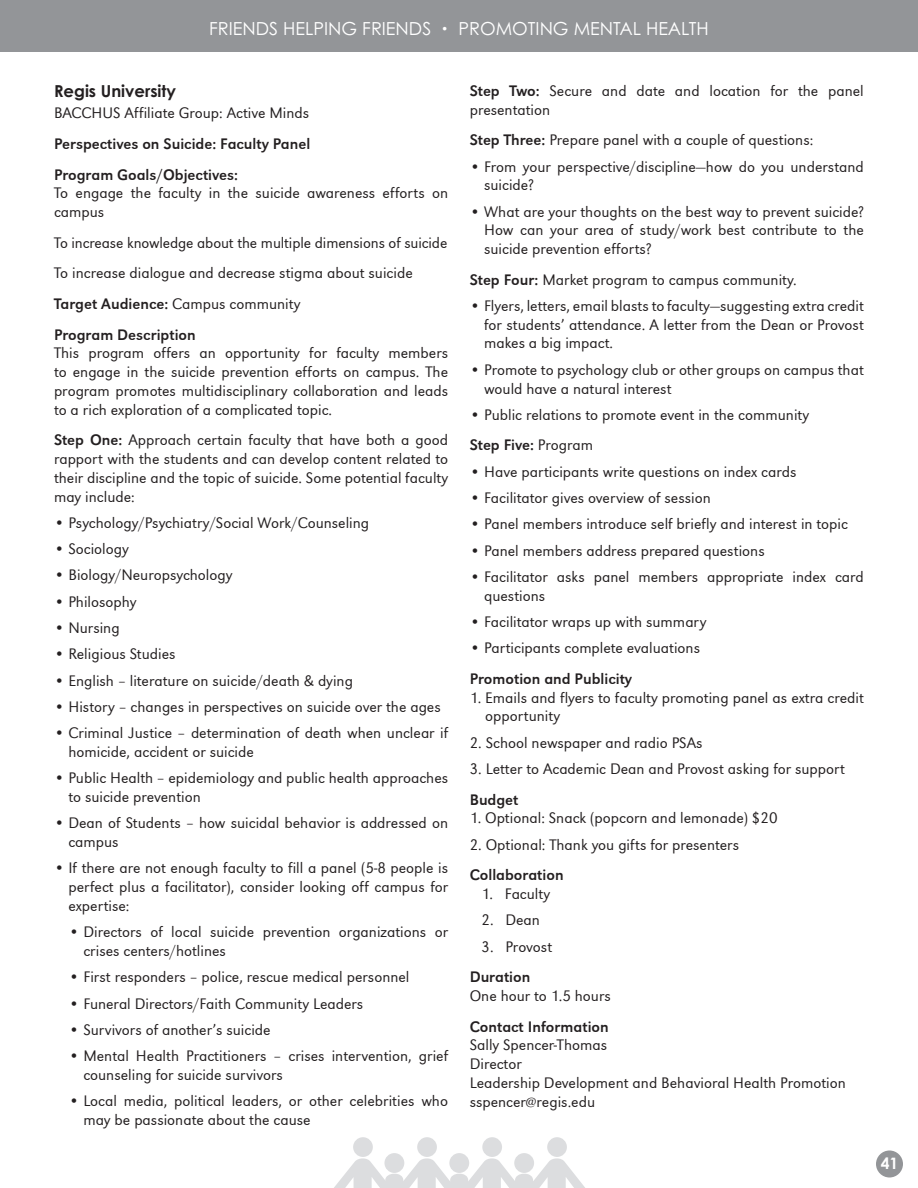
<style>
.page{position:relative;width:918px;height:1188px;background:#fff}
.page>*{position:absolute;margin:0;border:0;box-sizing:border-box;transform-origin:0 0}
.t1{font:18px "Century Gothic PL";color:#fff}
.t2{font:16.5px "Century Gothic Bold PL";color:#231f20}
.t3{font:15.75px/18.8px "URW Grotesk T Ligh";color:#231f20}
.t4{font:15.75px/30.6px "URW Grotesk T";color:#231f20}
.t5{font:15.75px "Century Gothic Bold PL";color:#fff}
.s1{font-size:12px}
.s2{font-family:"URW Grotesk T Ligh"}
.s3{font-family:"URW Grotesk T"}
</style>
<div class="page">
<div style="left:0;top:0;width:918px;height:52px;background:#939598"></div>
<svg style="left:334px;top:1137px;width:251px;height:51px"></svg>
<div style="left:514px;top:1153px;width:20px;height:20px;background:#dcdddf;border-radius:50%"></div>
<div style="left:876px;top:1150px;width:27px;height:28px;background:#939598;border-radius:50%"></div>
<p class="t1" style="left:209px;top:17px;width:501px">FRIENDS HELPING FRIENDS <span class="s1">•</span> PROMOTING MENTAL HEALTH</p>
<p class="t2" style="left:54px;top:81px;width:124px">Regis University</p>
<p class="t3" style="left:54px;top:104px;width:257px">BACCHUS Affiliate Group: Active Minds</p>
<p class="t4" style="left:54px;top:128px;width:258px">Perspectives on Suicide: Faculty Panel<br>Program Goals/Objectives:</p>
<p class="t3" style="left:54px;top:184px;width:396px">To engage the faculty in the suicide awareness efforts on campus</p>
<p class="t3" style="left:54px;top:227px;width:395px;line-height:30.6px">To increase knowledge about the multiple dimensions of suicide<br>To increase dialogue and decrease stigma about suicide</p>
<p class="t4" style="left:54px;top:288px;width:248px">Target Audience: <span class="s2">Campus community<br></span>Program Description</p>
<p class="t3" style="left:54px;top:344px;width:396px;text-align:justify">This program offers an opportunity for faculty members to engage in the suicide prevention efforts on campus. The program promotes multidisciplinary collaboration and leads to a rich exploration of a complicated topic.</p>
<p class="t3" style="left:54px;top:431px;width:396px;text-align:justify"><span class="s3">Step One:</span> Approach certain faculty that have both a good rapport with the students and can develop content related to their discipline and the topic of suicide. Some potential faculty may include:</p>
<p class="t3" style="left:54px;top:513px;width:317px">• Psychology/Psychiatry/Social Work/Counseling</p>
<p class="t3" style="left:54px;top:539px;width:76px">• Sociology</p>
<p class="t3" style="left:54px;top:566px;width:180px">• Biology/Neuropsychology</p>
<p class="t3" style="left:54px;top:592px;width:84px">• Philosophy</p>
<p class="t3" style="left:54px;top:618px;width:67px">• Nursing</p>
<p class="t3" style="left:54px;top:645px;width:123px">• Religious Studies</p>
<p class="t3" style="left:54px;top:671px;width:301px">• English – literature on suicide/death &amp; dying</p>
<p class="t3" style="left:54px;top:697px;width:388px">• History – changes in perspectives on suicide over the ages</p>
<p class="t3" style="left:68px;top:723px;width:381px;text-indent:-14px">• Criminal Justice – determination of death when unclear if homicide, accident or suicide</p>
<p class="t3" style="left:68px;top:769px;width:381px;text-indent:-14px">• Public Health – epidemiology and public health approaches to suicide prevention</p>
<p class="t3" style="left:68px;top:814px;width:381px;text-indent:-14px">• Dean of Students – how suicidal behavior is addressed on campus</p>
<p class="t3" style="left:68px;top:859px;width:381px;text-align:justify;text-indent:-14px">• If there are not enough faculty to fill a panel (5-8 people is perfect plus a facilitator), consider looking off campus for expertise:</p>
<p class="t3" style="left:83px;top:922px;width:366px;text-indent:-14px">• Directors of local suicide prevention organizations or crises centers/hotlines</p>
<p class="t3" style="left:69px;top:967px;width:342px">• First responders – police, rescue medical personnel</p>
<p class="t3" style="left:69px;top:994px;width:296px">• Funeral Directors/Faith Community Leaders</p>
<p class="t3" style="left:69px;top:1020px;width:203px">• Survivors of another’s suicide</p>
<p class="t3" style="left:83px;top:1046px;width:366px;text-indent:-14px">• Mental Health Practitioners – crises intervention, grief counseling for suicide survivors</p>
<p class="t3" style="left:83px;top:1091px;width:366px;text-indent:-14px">• Local media, political leaders, or other celebrities who may be passionate about the cause</p>
<p class="t3" style="left:470px;top:81px;width:396px"><span class="s3">Step Two:</span> Secure and date and location for the panel presentation</p>
<p class="t3" style="left:470px;top:130px;width:345px"><span class="s3">Step Three:</span> Prepare panel with a couple of questions:</p>
<p class="t3" style="left:484px;top:157px;width:381px;text-indent:-14px">• From your perspective/discipline—how do you understand suicide?</p>
<p class="t3" style="left:484px;top:202px;width:381px;text-align:justify;text-indent:-14px">• What are your thoughts on the best way to prevent suicide?<br>How can your area of study/work best contribute to the suicide prevention efforts?</p>
<p class="t3" style="left:470px;top:270px;width:329px"><span class="s3">Step Four:</span> Market program to campus community.</p>
<p class="t3" style="left:484px;top:296px;width:381px;text-align:justify;text-indent:-14px">• Flyers, letters, email blasts to faculty—suggesting extra credit for students’ attendance. A letter from the Dean or Provost makes a big impact.</p>
<p class="t3" style="left:484px;top:360px;width:381px;text-indent:-14px">• Promote to psychology club or other groups on campus that would have a natural interest</p>
<p class="t3" style="left:470px;top:405px;width:341px">• Public relations to promote event in the community</p>
<p class="t4" style="left:470px;top:430px;width:125px">Step Five: <span class="s2">Program</span></p>
<p class="t3" style="left:470px;top:462px;width:328px">• Have participants write questions on index cards</p>
<p class="t3" style="left:470px;top:488px;width:243px">• Facilitator gives overview of session</p>
<p class="t3" style="left:470px;top:515px;width:380px">• Panel members introduce self briefly and interest in topic</p>
<p class="t3" style="left:470px;top:541px;width:297px">• Panel members address prepared questions</p>
<p class="t3" style="left:484px;top:567px;width:381px;text-indent:-14px">• Facilitator asks panel members appropriate index card questions</p>
<p class="t3" style="left:470px;top:612px;width:238px">• Facilitator wraps up with summary</p>
<p class="t3" style="left:470px;top:639px;width:232px">• Participants complete evaluations</p>
<p class="t4" style="left:470px;top:663px;width:164px">Promotion and Publicity</p>
<p class="t3" style="left:485px;top:688px;width:380px;text-indent:-15px">1. Emails and flyers to faculty promoting panel as extra credit opportunity</p>
<p class="t3" style="left:470px;top:733px;width:234px">2. School newspaper and radio PSAs</p>
<p class="t3" style="left:470px;top:759px;width:377px">3. Letter to Academic Dean and Provost asking for support</p>
<p class="t4" style="left:470px;top:784px;width:50px">Budget</p>
<p class="t3" style="left:470px;top:809px;width:309px">1. Optional: Snack (popcorn and lemonade) $20</p>
<p class="t3" style="left:470px;top:835px;width:271px">2. Optional: Thank you gifts for presenters</p>
<p class="t4" style="left:470px;top:860px;width:95px">Collaboration</p>
<p class="t3" style="left:482px;top:884px;width:70px">1. Faculty</p>
<p class="t3" style="left:482px;top:911px;width:60px">2. Dean</p>
<p class="t3" style="left:482px;top:937px;width:72px">3. Provost</p>
<p class="t4" style="left:470px;top:962px;width:62px">Duration</p>
<p class="t3" style="left:470px;top:986px;width:143px">One hour to 1.5 hours</p>
<p class="t4" style="left:470px;top:1011px;width:141px">Contact Information</p>
<p class="t3" style="left:470px;top:1036px;width:378px">Sally Spencer-Thomas<br>Director<br>Leadership Development and Behavioral Health Promotion sspencer@regis.edu</p>
<p class="t5" style="left:881px;top:1154px;width:19px">41</p>
</div>
